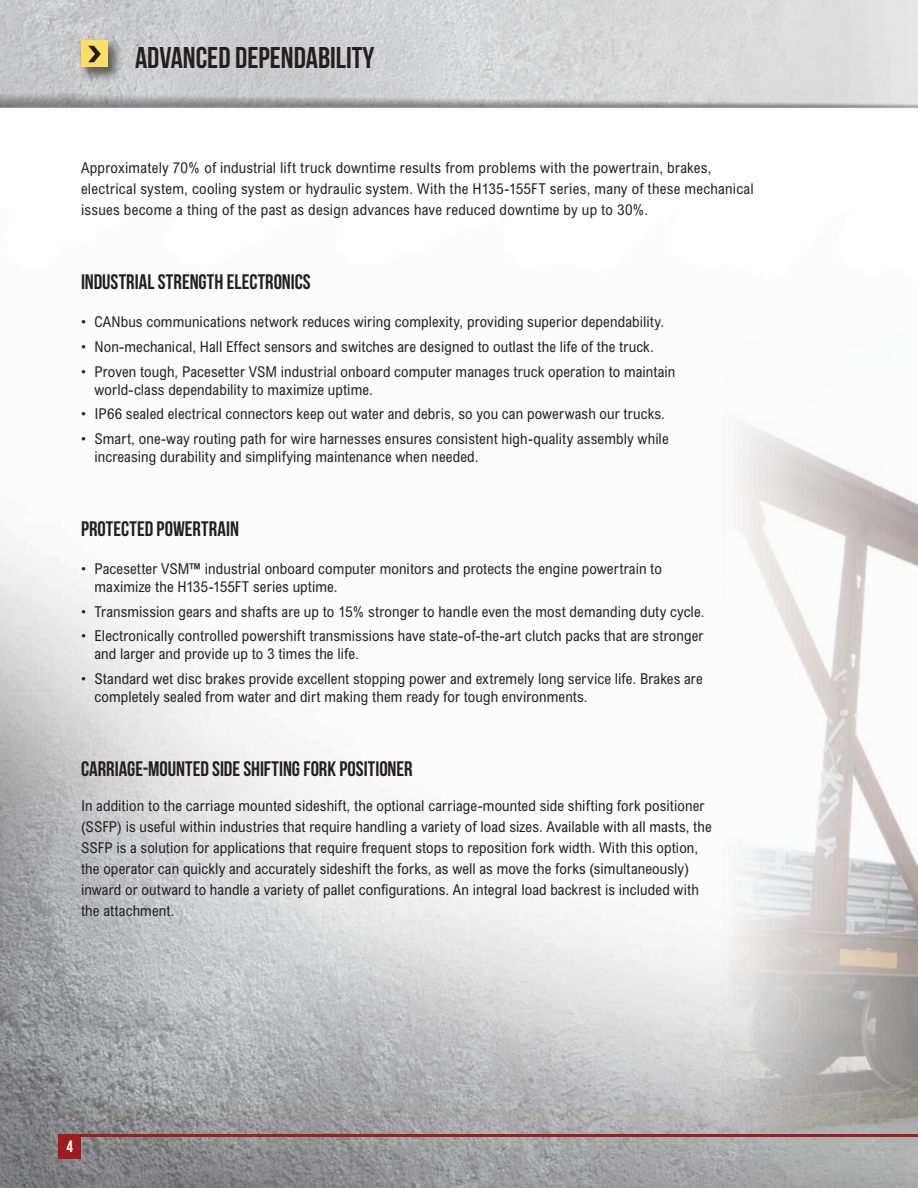
<style>
.page{position:relative;width:918px;height:1188px;background:#fff}
.page>*{position:absolute;margin:0;border:0;box-sizing:border-box;transform-origin:0 0}
.t1{font:30px "Bebas Neue";color:#231f20}
.t2{font:21px "Bebas Neue";color:#231f20}
.t3{font:16.5px "Bebas Neue";color:#fff}
.t4{font:condensed 15px/21px "Arial MT Std";letter-spacing:.01em;color:#231f20}
</style>
<div class="page">
<img style="left:0;top:0;width:918px;height:1188px">
<img style="left:506px;top:317px;width:412px;height:871px">
<hr style="left:58px;top:1134px;width:860px;height:3px;background:#9e1c1f">
<div style="left:58px;top:1134px;width:23px;height:24px;background:#9e1c1f"></div>
<div style="left:78px;top:38px;width:45px;height:45px;background:#231f20;opacity:.45"></div>
<div style="left:81px;top:40px;width:27px;height:28px;background:#ffdd6b"></div>
<svg style="left:88px;top:46px;width:13px;height:16px"></svg>
<h1 class="t1" style="left:135px;top:41px;width:241px">ADVANCED DEPENDABILITY</h1>
<p class="t4" style="left:81px;top:157px;width:674px">Approximately 70% of industrial lift truck downtime results from problems with the powertrain, brakes, electrical system, cooling system or hydraulic system. With the H135-155FT series, many of these mechanical issues become a thing of the past as design advances have reduced downtime by up to 30%.</p>
<h2 class="t2" style="left:81px;top:270px;width:231px">INDUSTRIAL STRENGTH ELECTRONICS</h2>
<p class="t4" style="left:81px;top:311px;width:585px">• CANbus communications network reduces wiring complexity, providing superior dependability.</p>
<p class="t4" style="left:81px;top:336px;width:574px">• Non-mechanical, Hall Effect sensors and switches are designed to outlast the life of the truck.</p>
<p class="t4" style="left:94px;top:362px;width:582px;line-height:18px;text-indent:-14px">• Proven tough, Pacesetter VSM industrial onboard computer manages truck operation to maintain world-class dependability to maximize uptime.</p>
<p class="t4" style="left:81px;top:403px;width:585px">• IP66 sealed electrical connectors keep out water and debris, so you can powerwash our trucks.</p>
<p class="t4" style="left:94px;top:429px;width:576px;line-height:18px;text-indent:-14px">• Smart, one-way routing path for wire harnesses ensures consistent high-quality assembly while increasing durability and simplifying maintenance when needed.</p>
<h2 class="t2" style="left:81px;top:517px;width:160px">PROTECTED POWERTRAIN</h2>
<p class="t4" style="left:94px;top:559px;width:569px;line-height:18px;text-indent:-14px">• Pacesetter VSM™ industrial onboard computer monitors and protects the engine powertrain to maximize the H135-155FT series uptime.</p>
<p class="t4" style="left:81px;top:601px;width:625px">• Transmission gears and shafts are up to 15% stronger to handle even the most demanding duty cycle.</p>
<p class="t4" style="left:94px;top:627px;width:611px;line-height:18px;text-indent:-14px">• Electronically controlled powershift transmissions have state-of-the-art clutch packs that are stronger and larger and provide up to 3 times the life.</p>
<p class="t4" style="left:94px;top:670px;width:610px;line-height:18px;text-indent:-14px">• Standard wet disc brakes provide excellent stopping power and extremely long service life. Brakes are completely sealed from water and dirt making them ready for tough environments.</p>
<h2 class="t2" style="left:81px;top:758px;width:333px">CARRIAGE-MOUNTED SIDE SHIFTING FORK POSITIONER</h2>
<p class="t4" style="left:81px;top:795px;width:632px">In addition to the carriage mounted sideshift, the optional carriage-mounted side shifting fork positioner (SSFP) is useful within industries that require handling a variety of load sizes. Available with all masts, the SSFP is a solution for applications that require frequent stops to reposition fork width. With this option, the operator can quickly and accurately sideshift the forks, as well as move the forks (simultaneously) inward or outward to handle a variety of pallet configurations. An integral load backrest is included with the attachment.</p>
<p class="t3" style="left:66px;top:1138px;width:8px">4</p>
</div>
